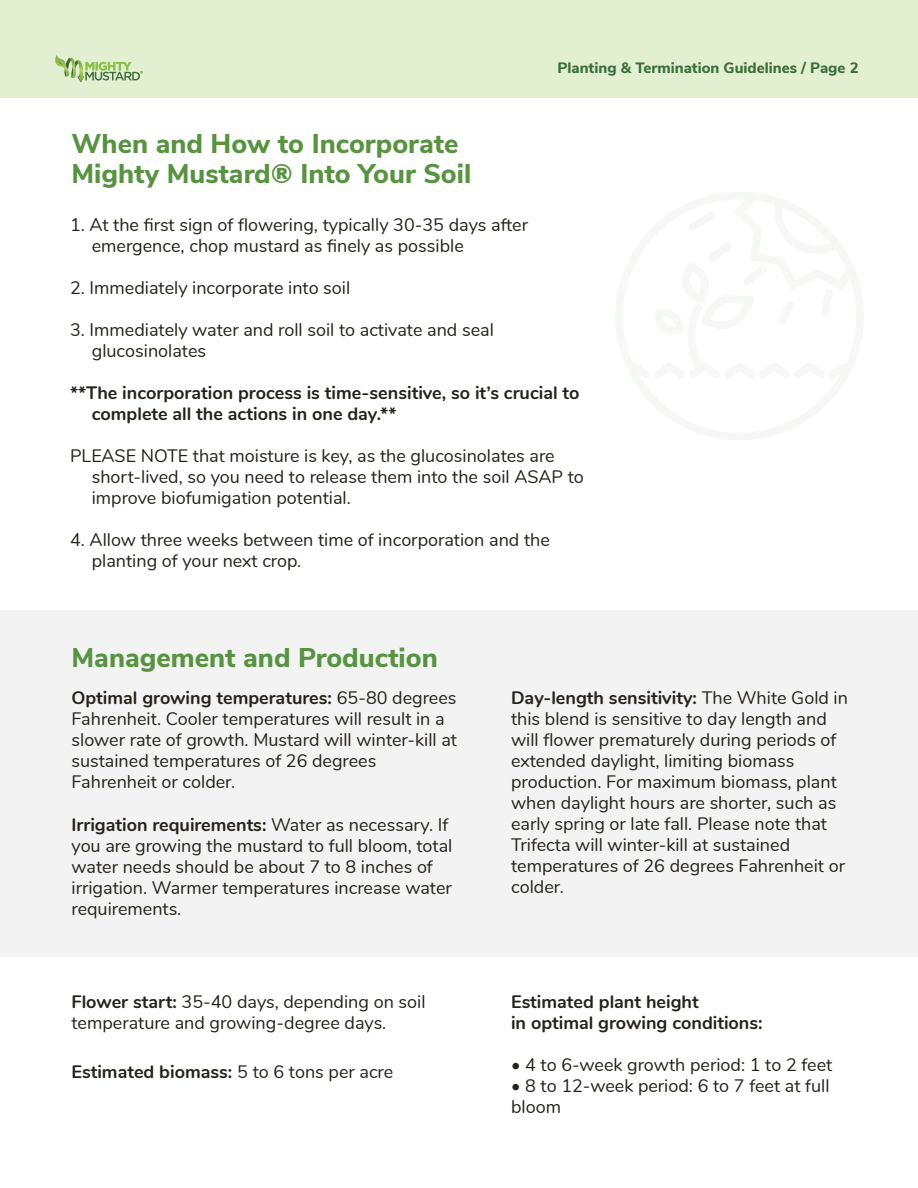
<style>
.page{position:relative;width:918px;height:1188px;background:#fff}
.page>*{position:absolute;margin:0;border:0;box-sizing:border-box;transform-origin:0 0}
.t1{font:800 27px/30px "Nunito Sans";color:#589341}
.t2{font:18px/21px "Nunito";color:#26221b}
.t3{font:700 18px/21px "Nunito";color:#26221b}
.t4{font:800 15px "Nunito Sans";color:#3b6e39}
.s1{font-weight:700}
.s2{font-weight:400}
</style>
<div class="page">
<div style="left:0;top:610px;width:918px;height:346px;background:#f3f3f3"></div>
<div style="left:0;top:0;width:918px;height:98px;background:#e2efd1"></div>
<svg style="left:55px;top:55px;width:88px;height:27px"></svg>
<h1 class="t1" style="left:72px;top:128px;width:401px">When and How to Incorporate<br>Mighty Mustard® Into Your Soil</h1>
<p class="t4" style="left:558px;top:56px;width:303px">Planting &amp; Termination Guidelines / Page 2</p>
<p class="t2" style="left:92px;top:213px;width:438px;text-indent:-22px">1. At the first sign of flowering, typically 30-35 days after emergence, chop mustard as finely as possible</p>
<p class="t2" style="left:70px;top:276px;width:282px">2. Immediately incorporate into soil</p>
<p class="t2" style="left:92px;top:318px;width:404px;text-indent:-22px">3. Immediately water and roll soil to activate and seal glucosinolates</p>
<p class="t3" style="left:92px;top:381px;width:489px;text-indent:-22px">**The incorporation process is time-sensitive, so it’s crucial to complete all the actions in one day.**</p>
<p class="t2" style="left:92px;top:444px;width:494px;text-indent:-22px">PLEASE NOTE that moisture is key, as the glucosinolates are short-lived, so you need to release them into the soil ASAP to improve biofumigation potential.</p>
<p class="t2" style="left:92px;top:528px;width:460px;text-indent:-22px">4. Allow three weeks between time of incorporation and the planting of your next crop.</p>
<h1 class="t1" style="left:72px;top:641px;width:368px">Management and Production</h1>
<p class="t2" style="left:72px;top:686px;width:387px"><span class="s1">Optimal growing temperatures:</span> 65-80 degrees Fahrenheit. Cooler temperatures will result in a slower rate of growth. Mustard will winter-kill at sustained temperatures of 26 degrees Fahrenheit or colder.</p>
<p class="t2" style="left:72px;top:813px;width:382px"><span class="s1">Irrigation requirements:</span> Water as necessary. If you are growing the mustard to full bloom, total water needs should be about 7 to 8 inches of irrigation. Warmer temperatures increase water requirements.</p>
<p class="t2" style="left:72px;top:990px;width:356px"><span class="s1">Flower start:</span> 35-40 days, depending on soil temperature and growing-degree days.</p>
<p class="t3" style="left:72px;top:1061px;width:323px">Estimated biomass: <span class="s2">5 to 6 tons per acre</span></p>
<p class="t2" style="left:511px;top:686px;width:338px"><span class="s1">Day-length sensitivity:</span> The White Gold in this blend is sensitive to day length and will flower prematurely during periods of extended daylight, limiting biomass production. For maximum biomass, plant when daylight hours are shorter, such as early spring or late fall. Please note that Trifecta will winter-kill at sustained temperatures of 26 degrees Fahrenheit or colder.</p>
<p class="t3" style="left:511px;top:990px;width:253px">Estimated plant height<br>in optimal growing conditions:</p>
<p class="t2" style="left:511px;top:1053px;width:323px">• 4 to 6-week growth period: 1 to 2 feet</p>
<p class="t2" style="left:511px;top:1074px;width:320px">• 8 to 12-week period: 6 to 7 feet at full bloom</p>
</div>
